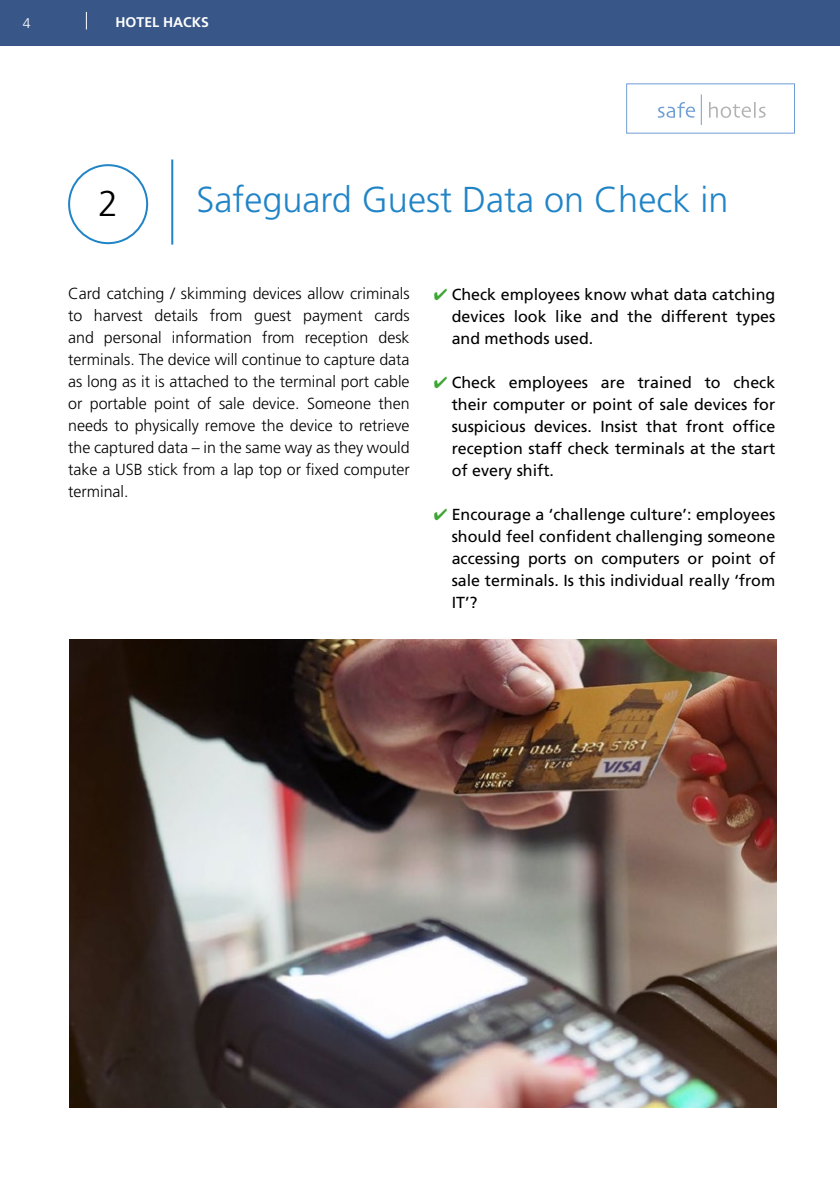
<style>
.page{position:relative;width:840px;height:1191px;background:#fff}
.page>*{position:absolute;margin:0;border:0;box-sizing:border-box;transform-origin:0 0}
.t1{font:300 36px "Frutiger";color:#2084c7}
.t2{font:300 36px "Frutiger";color:#000}
.t3{font:16px/22px "Frutiger";color:#000;text-align:justify}
.t4{font:300 16px/22px "Frutiger";color:#000;text-align:justify}
.t5{font:700 14px "Frutiger";color:#fff}
.t6{font:300 14px "Frutiger";color:#fff}
.s1{color:#3fa535}
</style>
<div class="page">
<div style="left:0;top:0;width:839px;height:45px;background:#385788"></div>
<svg style="left:86px;top:12px;width:1px;height:17px"></svg>
<img style="left:70px;top:639px;width:706px;height:468px">
<hr style="left:171px;top:159px;width:2px;height:85px;background:#2084c7">
<div style="left:68px;top:164px;width:80px;height:80px;border:2px solid #2084c7;border-radius:50%"></div>
<svg style="left:657px;top:102px;width:37px;height:16px"></svg>
<svg style="left:709px;top:102px;width:56px;height:16px"></svg>
<hr style="left:700px;top:94px;width:1px;height:31px;background:#6f9ed4">
<div style="left:626px;top:83px;width:168px;height:51px;border:1px solid #6f9ed4"></div>
<p class="t6" style="left:23px;top:15px;width:9px">4</p>
<p class="t5" style="left:115px;top:14px;width:95px">HOTEL HACKS</p>
<h1 class="t2" style="left:98px;top:183px;width:22px">2</h1>
<h1 class="t1" style="left:196px;top:179px;width:533px">Safeguard Guest Data on Check in</h1>
<p class="t4" style="left:68px;top:283px;width:343px">Card catching / skimming devices allow criminals to harvest details from guest payment cards and personal information from reception desk terminals. The device will continue to capture data as long as it is attached to the terminal port cable or portable point of sale device. Someone then needs to physically remove the device to retrieve the captured data – in the same way as they would take a USB stick from a lap top or fixed computer terminal.</p>
<p class="t3" style="left:451px;top:284px;width:325px;text-indent:-18px"><span class="s1">✔</span> Check employees know what data catching devices look like and the different types and methods used.</p>
<p class="t3" style="left:451px;top:372px;width:325px;text-indent:-18px"><span class="s1">✔</span> Check employees are trained to check their computer or point of sale devices for suspicious devices. Insist that front office reception staff check terminals at the start of every shift.</p>
<p class="t3" style="left:451px;top:504px;width:325px;text-indent:-18px"><span class="s1">✔</span> Encourage a ‘challenge culture’: employees should feel confident challenging someone accessing ports on computers or point of sale terminals. Is this individual really ‘from IT’?</p>
</div>
